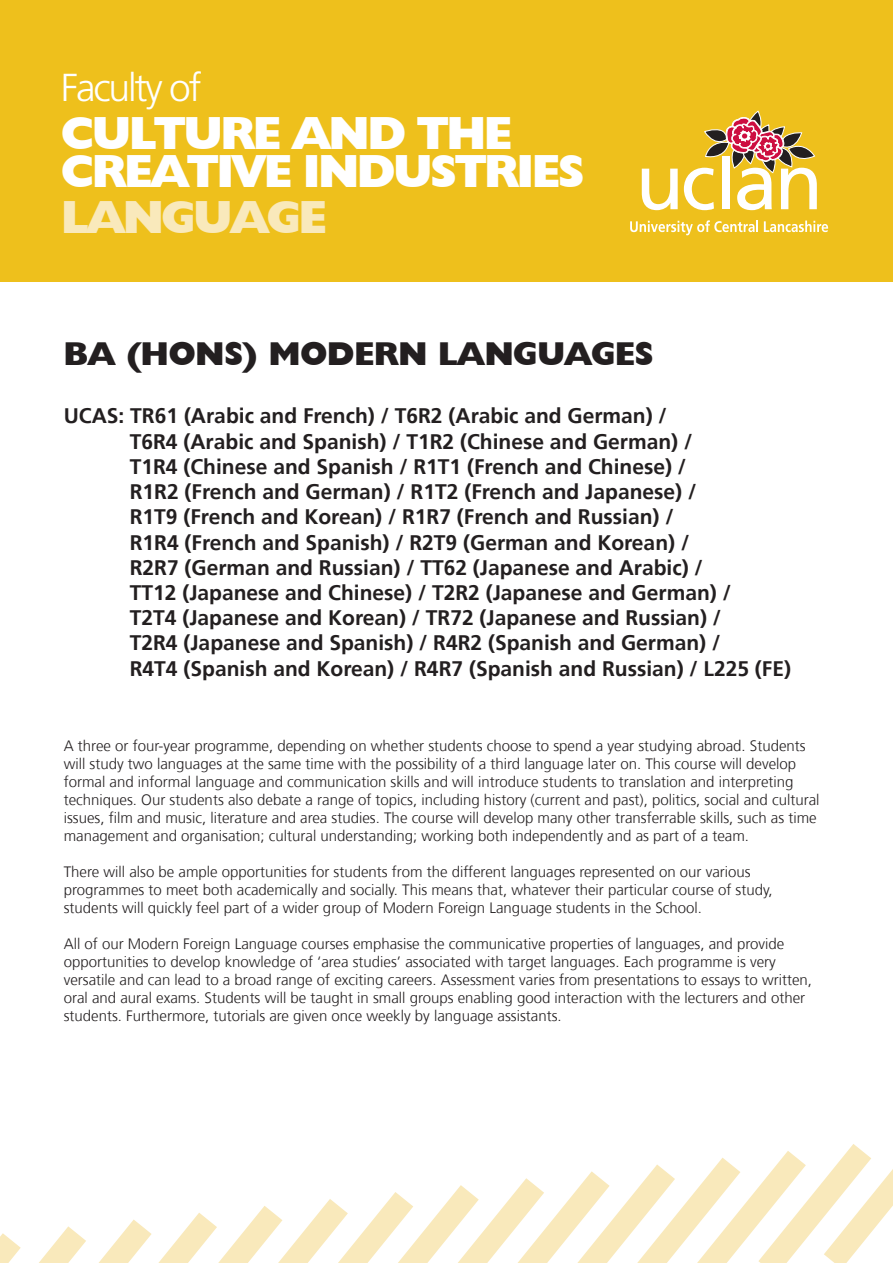
<style>
.page{position:relative;width:893px;height:1263px;background:#fff}
.page>*{position:absolute;margin:0;border:0;box-sizing:border-box;transform-origin:0 0}
.t1{font:800 46.5px/37.7px "Humanist 521 BT";letter-spacing:-.04em;color:#fff}
.t2{font:800 46.5px "Humanist 521 BT";letter-spacing:-.04em;color:#f9e9bb}
.t3{font:300 39px "Frutiger";letter-spacing:-.055em;color:#fff}
.t4{font:800 33px "Humanist 521 BT";color:#231f20}
.t5{font:700 21px "Frutiger";color:#231f20}
.t6{font:300 15px/18px "Frutiger";color:#231f20}
</style>
<div class="page">
<div style="left:0;top:0;width:893px;height:281px;background:#eec01c"></div>
<svg style="left:0;top:1144px;width:893px;height:119px"></svg>
<svg style="left:642px;top:169px;width:36px;height:41px"></svg>
<svg style="left:684px;top:110px;width:133px;height:100px"></svg>
<svg style="left:630px;top:220px;width:128px;height:15px"></svg>
<svg style="left:764px;top:221px;width:64px;height:11px"></svg>
<p class="t3" style="left:61px;top:65px;width:142px">Faculty of</p>
<p class="t1" style="left:61px;top:113px;width:525px">CULTURE AND THE<br>CREATIVE INDUSTRIES</p>
<p class="t2" style="left:61px;top:188px;width:267px">LANGUAGE</p>
<p class="t4" style="left:64px;top:333px;width:591px">BA (HONS) MODERN LANGUAGES</p>
<p class="t5" style="left:64px;top:404px;width:604px">UCAS: TR61 (Arabic and French) / T6R2 (Arabic and German) /</p>
<p class="t5" style="left:130px;top:429px;width:564px">T6R4 (Arabic and Spanish) / T1R2 (Chinese and German) /</p>
<p class="t5" style="left:130px;top:454px;width:558px">T1R4 (Chinese and Spanish / R1T1 (French and Chinese) /</p>
<p class="t5" style="left:130px;top:479px;width:568px">R1R2 (French and German) / R1T2 (French and Japanese) /</p>
<p class="t5" style="left:130px;top:505px;width:545px">R1T9 (French and Korean) / R1R7 (French and Russian) /</p>
<p class="t5" style="left:130px;top:530px;width:561px">R1R4 (French and Spanish) / R2T9 (German and Korean) /</p>
<p class="t5" style="left:130px;top:555px;width:574px">R2R7 (German and Russian) / TT62 (Japanese and Arabic) /</p>
<p class="t5" style="left:130px;top:580px;width:602px">TT12 (Japanese and Chinese) / T2R2 (Japanese and German) /</p>
<p class="t5" style="left:130px;top:605px;width:593px">T2T4 (Japanese and Korean) / TR72 (Japanese and Russian) /</p>
<p class="t5" style="left:130px;top:631px;width:592px">T2R4 (Japanese and Spanish) / R4R2 (Spanish and German) /</p>
<p class="t5" style="left:130px;top:656px;width:663px">R4T4 (Spanish and Korean) / R4R7 (Spanish and Russian) / L225 (FE)</p>
<p class="t6" style="left:64px;top:737px;width:757px">A three or four-year programme, depending on whether students choose to spend a year studying abroad. Students will study two languages at the same time with the possibility of a third language later on. This course will develop formal and informal language and communication skills and will introduce students to translation and interpreting techniques. Our students also debate a range of topics, including history (current and past), politics, social and cultural issues, film and music, literature and area studies. The course will develop many other transferrable skills, such as time management and organisation; cultural understanding; working both independently and as part of a team.</p>
<p class="t6" style="left:64px;top:863px;width:710px">There will also be ample opportunities for students from the different languages represented on our various programmes to meet both academically and socially. This means that, whatever their particular course of study, students will quickly feel part of a wider group of Modern Foreign Language students in the School.</p>
<p class="t6" style="left:64px;top:935px;width:750px">All of our Modern Foreign Language courses emphasise the communicative properties of languages, and provide opportunities to develop knowledge of ‘area studies’ associated with target languages. Each programme is very versatile and can lead to a broad range of exciting careers. Assessment varies from presentations to essays to written, oral and aural exams. Students will be taught in small groups enabling good interaction with the lecturers and other students. Furthermore, tutorials are given once weekly by language assistants.</p>
</div>
